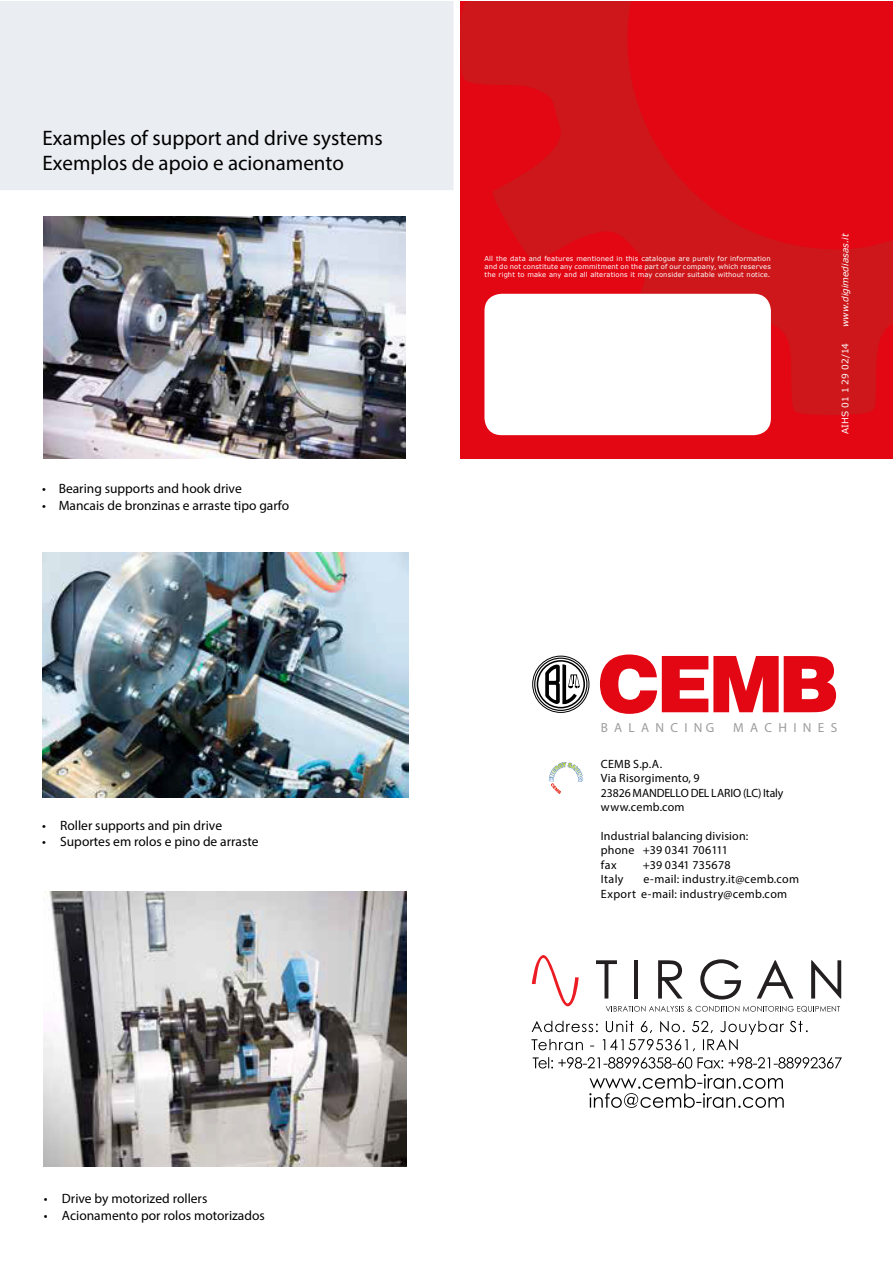
<style>
.page{position:relative;width:893px;height:1263px;background:#fff}
.page>*{position:absolute;margin:0;border:0;box-sizing:border-box;transform-origin:0 0}
.t1{font:21px "Swiss 721 BT";color:#000}
.t2{font:300 21px "Swiss 721 BT";color:#000}
.t3{font:300 13.5px "Swiss 721 BT";color:#000}
.t4{font:13.5px "Swiss 721 BT";color:#000}
.t5{font:700 condensed 13.2px "Swiss 721 BT";letter-spacing:.475em;color:#9d9d9c}
.t6{font:12px/14.4px "Swiss 721 BT";letter-spacing:.025em;color:#000}
.t7{font:12px/14.4px "Swiss 721 BT";letter-spacing:.005em;color:#000}
.t8{font:700 12px "Swiss 721 BT";letter-spacing:.015em;color:#000}
.t9{font:italic 9px "Verdana";color:#fff}
.t10{font:9px "Verdana";color:#fff}
.t11{font:6.75px/8.1px "Verdana";letter-spacing:.02em;color:#fff;text-align:justify}
.s1{font-weight:400}
</style>
<div class="page">
<div style="left:0;top:1px;width:454px;height:189px;background:#eaedf2"></div>
<div style="left:460px;top:1px;width:432px;height:457px;background:#e30613"></div>
<svg style="left:460px;top:1px;width:432px;height:414px"></svg>
<svg style="left:549px;top:762px;width:34px;height:32px"></svg>
<svg style="left:545px;top:664px;width:35px;height:40px"></svg>
<div style="left:537px;top:660px;width:48px;height:48px;border:2px solid #000;border-radius:50%"></div>
<div style="left:534px;top:658px;width:53px;height:53px;border:1px solid #000;border-radius:50%"></div>
<div style="left:532px;top:656px;width:57px;height:57px;border:1px solid #000;border-radius:50%"></div>
<svg style="left:600px;top:654px;width:236px;height:60px"></svg>
<div style="left:484px;top:294px;width:287px;height:141px;background:#fff;border-radius:17px"></div>
<img style="left:44px;top:892px;width:363px;height:275px">
<img style="left:43px;top:216px;width:363px;height:243px">
<img style="left:42px;top:553px;width:367px;height:245px">
<img style="left:555px;top:1020px;width:241px;height:12px">
<img style="left:589px;top:1093px;width:189px;height:15px">
<img style="left:685px;top:1074px;width:98px;height:15px">
<svg style="left:596px;top:960px;width:21px;height:38px"></svg>
<hr style="left:634px;top:960px;width:3px;height:38px;background:#231f20">
<svg style="left:658px;top:960px;width:25px;height:38px"></svg>
<svg style="left:700px;top:959px;width:41px;height:40px"></svg>
<svg style="left:757px;top:960px;width:36px;height:38px"></svg>
<svg style="left:811px;top:960px;width:30px;height:38px"></svg>
<svg style="left:606px;top:1006px;width:234px;height:6px"></svg>
<svg style="left:532px;top:955px;width:47px;height:51px"></svg>
<h1 class="t1" style="left:43px;top:125px;width:342px">Examples of support and drive systems</h1>
<h1 class="t2" style="left:43px;top:150px;width:303px">Exemplos de apoio e acionamento</h1>
<h2 class="t4" style="left:42px;top:480px;width:201px">• Bearing supports and hook drive</h2>
<h2 class="t3" style="left:42px;top:497px;width:248px"><span class="s1">•</span> Mancais de bronzinas e arraste tipo garfo</h2>
<h2 class="t4" style="left:42px;top:817px;width:181px">• Roller supports and pin drive</h2>
<h2 class="t3" style="left:42px;top:833px;width:218px"><span class="s1">•</span> Suportes em rolos e pino de arraste</h2>
<p class="t11" style="left:484px;top:254px;width:288px">All the data and features mentioned in this catalogue are purely for information and do not constitute any commitment on the part of our company, which reserves the right to make any and all alterations it may consider suitable without notice.</p>
<h3 class="t9" style="left:840px;top:327px;width:95px;rotate:-90deg">www.digimediasas.it</h3>
<h3 class="t10" style="left:840px;top:434px;width:93px;rotate:-90deg">AIHS 01 1 29 02/14</h3>
<h3 class="t5" style="left:601px;top:720px;width:115px">BALANCING</h3>
<h3 class="t5" style="left:733px;top:720px;width:105px">MACHINES</h3>
<h3 class="t8" style="left:601px;top:756px;width:63px">CEMB S.p.A.</h3>
<h3 class="t7" style="left:601px;top:771px;width:184px">Via Risorgimento, 9<br>23826 MANDELLO DEL LARIO (LC) Italy www.cemb.com</h3>
<h3 class="t8" style="left:601px;top:828px;width:149px">Industrial balancing division:</h3>
<h3 class="t6" style="left:601px;top:843px;width:128px">phone +39 0341 706111 fax</h3>
<h3 class="t6" style="left:643px;top:857px;width:89px">+39 0341 735678</h3>
<h3 class="t6" style="left:601px;top:872px;width:24px">Italy</h3>
<h3 class="t6" style="left:601px;top:872px;width:200px;text-indent:43px">e-mail: industry.it@cemb.com<br>Export e-mail: industry@cemb.com</h3>
<h2 class="t4" style="left:44px;top:1190px;width:165px">• Drive by motorized rollers</h2>
<h2 class="t3" style="left:44px;top:1207px;width:222px"><span class="s1">•</span> Acionamento por rolos motorizados</h2>
</div>
